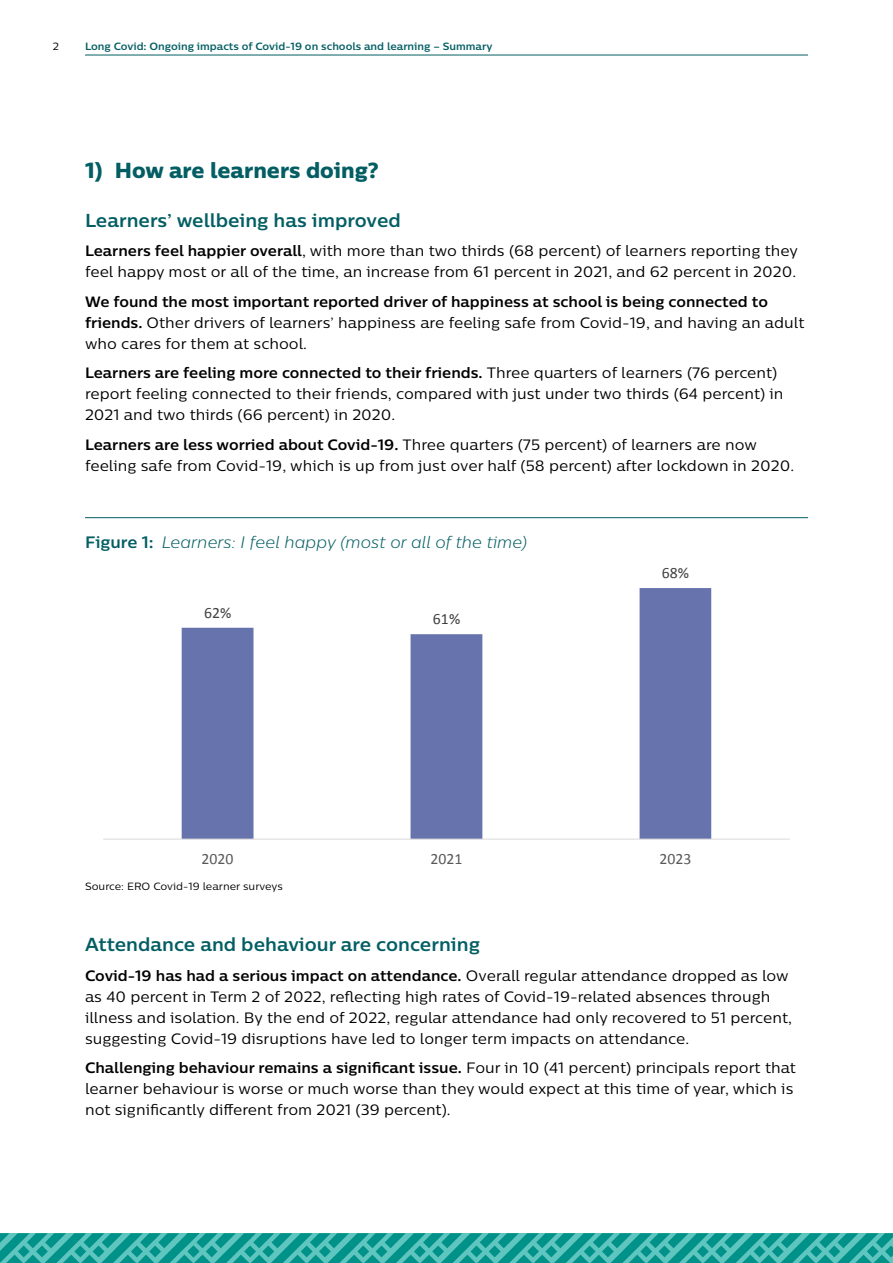
<style>
.page{position:relative;width:893px;height:1263px;background:#fff}
.page>*{position:absolute;margin:0;border:0;box-sizing:border-box;transform-origin:0 0}
.t1{font:21.75px "Centrale Sans X Bold";color:#035e63}
.H3_headings{font:700 18.75px "Centrale Sans";color:#035e63}
.t2{font:italic 300 16.5px "Centrale Sans";color:#035e63}
.t3{font:15.75px "Calibri";color:#595959}
.t4{font:15.75px "Calibri";color:#404040}
.Body_copy__keep{font:15px/21px "Centrale Sans";color:#000}
.t5{font:700 10.5px "Centrale Sans";color:#035e63}
.Notes_after_table_fi{font:10.5px "Centrale Sans";color:#000}
.s1{font-weight:700}
.s2{font-weight:700;font-style:normal}
</style>
<div class="page">
<hr style="left:85px;top:517px;width:723px;height:1px;background:#035e63">
<svg style="left:182px;top:588px;width:529px;height:250px"></svg>
<hr style="left:103px;top:838px;width:687px;height:1px;background:#d9d9d9">
<svg style="left:0;top:1233px;width:893px;height:30px"></svg>
<hr style="left:85px;top:55px;width:723px;height:1px;background:#035e63">
<p class="Notes_after_table_fi" style="left:53px;top:40px;width:8px">2</p>
<p class="t5" style="left:85px;top:40px;width:409px">Long Covid: Ongoing impacts of Covid-19 on schools and learning – Summary</p>
<p class="t1" style="left:85px;top:156px;width:295px">1) How are learners doing?</p>
<p class="H3_headings" style="left:85px;top:208px;width:317px">Learners’ wellbeing has improved</p>
<p class="Body_copy__keep" style="left:85px;top:240px;width:714px"><span class="s1">Learners feel happier overall</span>, with more than two thirds (68 percent) of learners reporting they feel happy most or all of the time, an increase from 61 percent in 2021, and 62 percent in 2020.</p>
<p class="Body_copy__keep" style="left:85px;top:291px;width:721px"><span class="s1">We found the most important reported driver of happiness at school is being connected to friends.</span> Other drivers of learners’ happiness are feeling safe from Covid-19, and having an adult who cares for them at school.</p>
<p class="Body_copy__keep" style="left:85px;top:362px;width:700px"><span class="s1">Learners are feeling more connected to their friends.</span> Three quarters of learners (76 percent) report feeling connected to their friends, compared with just under two thirds (64 percent) in<br>2021 and two thirds (66 percent) in 2020.</p>
<p class="Body_copy__keep" style="left:85px;top:434px;width:711px"><span class="s1">Learners are less worried about Covid-19.</span> Three quarters (75 percent) of learners are now feeling safe from Covid-19, which is up from just over half (58 percent) after lockdown in 2020.</p>
<p class="t2" style="left:85px;top:532px;width:444px"><span class="s2">Figure 1:</span> Learners: I feel happy (most or all of the time)</p>
<p class="t4" style="left:204px;top:601px;width:29px">62%</p>
<p class="t4" style="left:433px;top:608px;width:29px">61%</p>
<p class="t4" style="left:662px;top:562px;width:29px">68%</p>
<p class="t3" style="left:202px;top:848px;width:33px">2020</p>
<p class="t3" style="left:431px;top:848px;width:33px">2021</p>
<p class="t3" style="left:660px;top:848px;width:33px">2023</p>
<h1 class="Notes_after_table_fi" style="left:85px;top:879px;width:199px">Source: ERO Covid-19 learner surveys</h1>
<p class="H3_headings" style="left:85px;top:932px;width:396px">Attendance and behaviour are concerning</p>
<p class="Body_copy__keep" style="left:85px;top:964px;width:709px"><span class="s1">Covid-19 has had a serious impact on attendance.</span> Overall regular attendance dropped as low as 40 percent in Term 2 of 2022, reflecting high rates of Covid-19-related absences through illness and isolation. By the end of 2022, regular attendance had only recovered to 51 percent, suggesting Covid-19 disruptions have led to longer term impacts on attendance.</p>
<p class="Body_copy__keep" style="left:85px;top:1057px;width:713px"><span class="s1">Challenging behaviour remains a significant issue.</span> Four in 10 (41 percent) principals report that learner behaviour is worse or much worse than they would expect at this time of year, which is not significantly different from 2021 (39 percent).</p>
</div>
